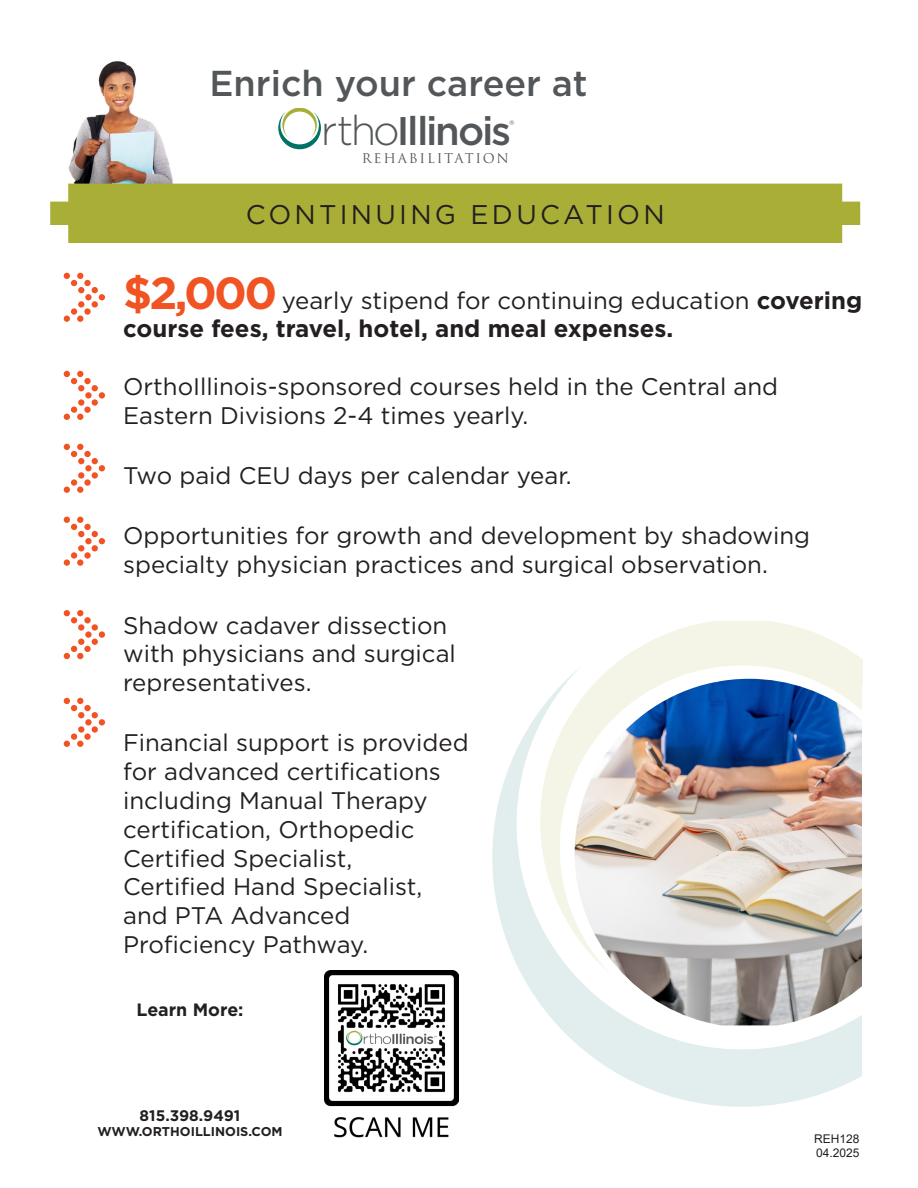
<style>
.page{position:relative;width:918px;height:1188px;background:#fff}
.page>*{position:absolute;margin:0;border:0;box-sizing:border-box;transform-origin:0 0}
.t1{font:500 39.9px "Gotham";letter-spacing:-.06em;color:#545759}
.t2{font:500 36px "Gotham";color:#545759}
.t3{font:27px "Gotham";letter-spacing:.12em;color:#231f20}
.t4{font:24px/28.8px "Gotham";color:#231f20}
.t5{font:700 24px/28.8px "Gotham";color:#231f20}
.t6{font:700 17.85px "Gotham";color:#231f20}
.t7{font:700 15.3px "Gotham";color:#231f20}
.t8{font:13.05px "Trajan Pro";letter-spacing:.14em;color:#545759}
.t9{font:700 12.75px "Gotham";color:#231f20}
.t10{font:12px/14.4px "Arial";color:#231f20}
.t11{font:6.6px "Gotham";color:#545759}
.s1{font-weight:300;font-size:41.55px}
.s2{font-size:45px;color:#f15322}
.s3{font-weight:400}
</style>
<div class="page">
<img style="left:68px;top:61px;width:105px;height:122px">
<svg style="left:278px;top:108px;width:43px;height:41px"></svg>
<svg style="left:613px;top:621px;width:250px;height:45px;fill:#f4f5e7"></svg>
<svg style="left:492px;top:666px;width:371px;height:441px"></svg>
<img style="left:575px;top:679px;width:288px;height:346px">
<img style="left:324px;top:971px;width:135px;height:167px">
<div style="left:50px;top:184px;width:810px;height:59px;background:#a9ae37"></div>
<svg style="left:77px;top:316px;width:6px;height:6px"></svg>
<div style="left:92px;top:301px;width:6px;height:7px;background:#f15322;border-radius:50%"></div>
<svg style="left:84px;top:308px;width:7px;height:7px"></svg>
<div style="left:84px;top:280px;width:7px;height:6px;background:#f15322;border-radius:50%"></div>
<svg style="left:92px;top:287px;width:13px;height:13px"></svg>
<svg style="left:64px;top:316px;width:6px;height:6px"></svg>
<div style="left:78px;top:301px;width:6px;height:7px;background:#f15322;border-radius:50%"></div>
<div style="left:71px;top:308px;width:6px;height:7px;background:#f15322;border-radius:50%"></div>
<svg style="left:64px;top:273px;width:20px;height:20px"></svg>
<div style="left:85px;top:294px;width:7px;height:6px;background:#f15322;border-radius:50%"></div>
<svg style="left:77px;top:487px;width:6px;height:6px"></svg>
<div style="left:92px;top:472px;width:6px;height:7px;background:#f15322;border-radius:50%"></div>
<svg style="left:84px;top:479px;width:7px;height:7px"></svg>
<div style="left:84px;top:451px;width:7px;height:6px;background:#f15322;border-radius:50%"></div>
<svg style="left:92px;top:458px;width:13px;height:13px"></svg>
<svg style="left:64px;top:487px;width:6px;height:6px"></svg>
<div style="left:78px;top:472px;width:6px;height:7px;background:#f15322;border-radius:50%"></div>
<div style="left:71px;top:479px;width:6px;height:7px;background:#f15322;border-radius:50%"></div>
<svg style="left:64px;top:444px;width:20px;height:20px"></svg>
<div style="left:85px;top:465px;width:7px;height:6px;background:#f15322;border-radius:50%"></div>
<div style="left:77px;top:559px;width:6px;height:7px;background:#f15322;border-radius:50%"></div>
<svg style="left:84px;top:552px;width:7px;height:7px"></svg>
<div style="left:84px;top:524px;width:7px;height:6px;background:#f15322;border-radius:50%"></div>
<svg style="left:92px;top:531px;width:13px;height:20px"></svg>
<div style="left:64px;top:559px;width:6px;height:7px;background:#f15322;border-radius:50%"></div>
<svg style="left:78px;top:545px;width:6px;height:6px"></svg>
<div style="left:71px;top:552px;width:6px;height:7px;background:#f15322;border-radius:50%"></div>
<svg style="left:64px;top:517px;width:20px;height:20px"></svg>
<div style="left:85px;top:538px;width:7px;height:6px;background:#f15322;border-radius:50%"></div>
<svg style="left:77px;top:741px;width:6px;height:6px"></svg>
<svg style="left:92px;top:712px;width:6px;height:6px"></svg>
<div style="left:92px;top:726px;width:6px;height:7px;background:#f15322;border-radius:50%"></div>
<svg style="left:84px;top:733px;width:7px;height:7px"></svg>
<div style="left:84px;top:705px;width:7px;height:6px;background:#f15322;border-radius:50%"></div>
<div style="left:99px;top:719px;width:6px;height:7px;background:#f15322;border-radius:50%"></div>
<svg style="left:64px;top:741px;width:6px;height:6px"></svg>
<div style="left:78px;top:726px;width:6px;height:7px;background:#f15322;border-radius:50%"></div>
<div style="left:71px;top:733px;width:6px;height:7px;background:#f15322;border-radius:50%"></div>
<svg style="left:64px;top:698px;width:20px;height:20px"></svg>
<svg style="left:85px;top:719px;width:7px;height:7px"></svg>
<div style="left:92px;top:624px;width:6px;height:7px;background:#f15322;border-radius:50%"></div>
<svg style="left:92px;top:639px;width:6px;height:6px"></svg>
<div style="left:84px;top:646px;width:7px;height:6px;background:#f15322;border-radius:50%"></div>
<div style="left:84px;top:617px;width:7px;height:6px;background:#f15322;border-radius:50%"></div>
<div style="left:99px;top:631px;width:6px;height:7px;background:#f15322;border-radius:50%"></div>
<div style="left:78px;top:624px;width:6px;height:7px;background:#f15322;border-radius:50%"></div>
<svg style="left:64px;top:639px;width:20px;height:20px"></svg>
<svg style="left:64px;top:610px;width:19px;height:13px"></svg>
<svg style="left:85px;top:631px;width:7px;height:7px"></svg>
<svg style="left:92px;top:385px;width:6px;height:6px"></svg>
<div style="left:92px;top:399px;width:6px;height:7px;background:#f15322;border-radius:50%"></div>
<div style="left:84px;top:407px;width:7px;height:6px;background:#f15322;border-radius:50%"></div>
<div style="left:84px;top:378px;width:7px;height:6px;background:#f15322;border-radius:50%"></div>
<div style="left:99px;top:392px;width:6px;height:7px;background:#f15322;border-radius:50%"></div>
<div style="left:78px;top:399px;width:6px;height:7px;background:#f15322;border-radius:50%"></div>
<svg style="left:64px;top:407px;width:19px;height:13px"></svg>
<svg style="left:64px;top:371px;width:20px;height:20px"></svg>
<svg style="left:85px;top:392px;width:7px;height:7px"></svg>
<p class="t2" style="left:209px;top:60px;width:380px">Enrich your career at</p>
<p class="t1" style="left:321px;top:105px;width:192px"><span class="s1">rtho</span>Illinois</p>
<p class="t8" style="left:362px;top:150px;width:148px">REHABILITATION</p>
<p class="t11" style="left:509px;top:118px;width:7px">®</p>
<p class="t3" style="left:246px;top:197px;width:421px">CONTINUING EDUCATION</p>
<p class="t5" style="left:123px;top:286px;width:741px"><span class="s2">$2,000</span> <span class="s3">yearly stipend for continuing education</span> covering course fees, travel, hotel, and meal expenses.</p>
<p class="t4" style="left:123px;top:372px;width:657px">OrthoIllinois-sponsored courses held in the Central and<br>Eastern Divisions 2-4 times yearly.</p>
<p class="t4" style="left:123px;top:461px;width:450px">Two paid CEU days per calendar year.</p>
<p class="t4" style="left:123px;top:521px;width:689px">Opportunities for growth and development by shadowing specialty physician practices and surgical observation.</p>
<p class="t4" style="left:123px;top:610px;width:334px">Shadow cadaver dissection with physicians and surgical representatives.</p>
<p class="t4" style="left:123px;top:728px;width:347px">Financial support is provided for advanced certifications including Manual Therapy certification, Orthopedic<br>Certified Specialist,<br>Certified Hand Specialist, and PTA Advanced<br>Proficiency Pathway.</p>
<p class="t6" style="left:136px;top:998px;width:109px">Learn More:</p>
<p class="t7" style="left:140px;top:1105px;width:102px">815.398.9491</p>
<p class="t9" style="left:97px;top:1123px;width:187px">WWW.ORTHOILLINOIS.COM</p>
<p class="t10" style="left:814px;top:1131px;width:47px">REH128<br>04.2025</p>
</div>
